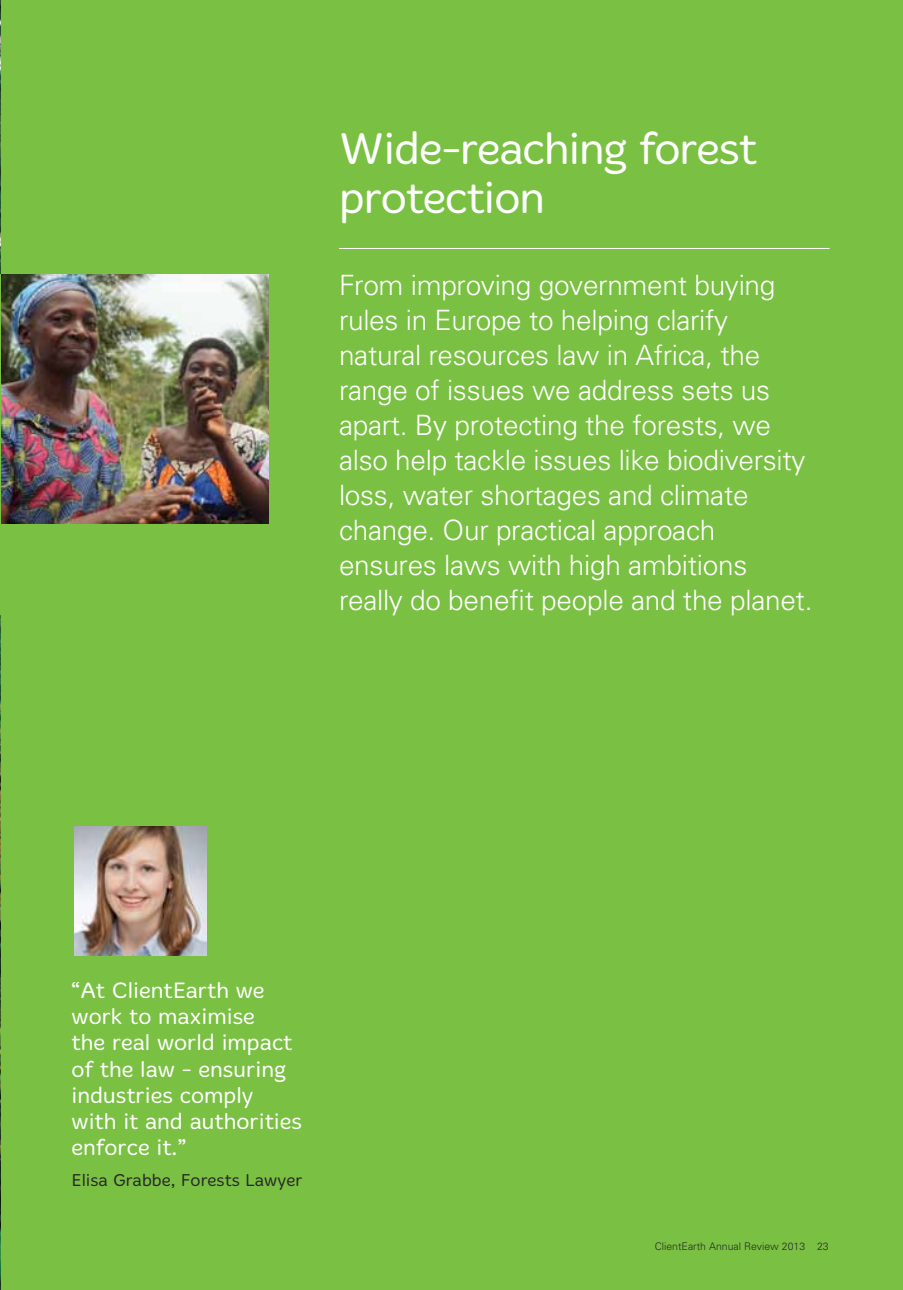
<style>
.page{position:relative;width:903px;height:1290px;background:#7ac143}
.page>*{position:absolute;margin:0;border:0;box-sizing:border-box;transform-origin:0 0}
.t1{font:300 45.5px/49px "Merge";letter-spacing:-.025em;color:#fff}
.t2{font:300 28px/35px "Univers";letter-spacing:-.01em;color:#fff}
.t3{font:300 22.75px/26.2px "Merge";color:#fff}
.t4{font:300 17.5px "Merge";color:#292829}
.t5{font:300 10.5px "Univers";color:#292829}
</style>
<div class="page">
<img style="left:74px;top:826px;width:133px;height:129px">
<img style="left:1px;top:274px;width:268px;height:249px">
<img style="left:0;top:0;width:1px;height:1290px">
<hr style="left:0;top:274px;width:1px;height:341px;background:#7ac143">
<hr style="left:339px;top:248px;width:490px;height:1px;background:#fff">
<h1 class="t1" style="left:339px;top:125px;width:419px">Wide-reaching forest protection</h1>
<p class="t2" style="left:339px;top:268px;width:475px">From improving government buying rules in Europe to helping clarify natural resources law in Africa, the range of issues we address sets us apart. By protecting the forests, we also help tackle issues like biodiversity loss, water shortages and climate change. Our practical approach ensures laws with high ambitions really do benefit people and the planet.</p>
<p class="t3" style="left:72px;top:977px;width:232px">“At ClientEarth we work to maximise<br>the real world impact of the law - ensuring industries comply with it and authorities enforce it.”</p>
<p class="t4" style="left:72px;top:1170px;width:232px">E lisa Grabbe, Forests Lawyer</p>
<p class="t5" style="left:655px;top:1240px;width:175px">ClientEarth Annual Review 2013 23</p>
</div>
